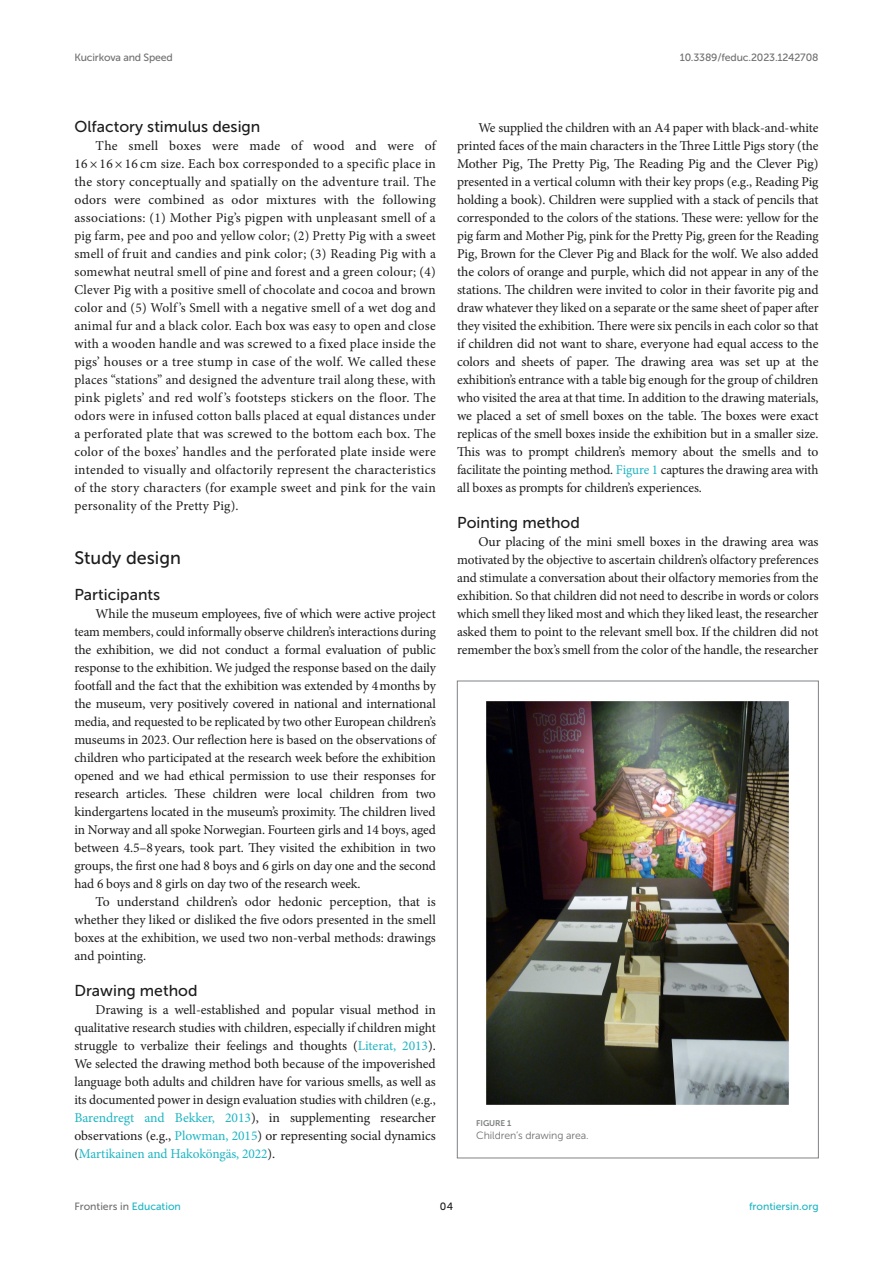
<style>
.page{position:relative;width:893px;height:1263px;background:#fff}
.page>*{position:absolute;margin:0;border:0;box-sizing:border-box;transform-origin:0 0}
.HEAD_2{font:18px "Museo Sans 500";color:#1b1c1b}
.HEAD_3{font:15.75px "Museo Sans 500";color:#1b1c1b}
.HEAD_3_after_HEAD_2{font:15.75px "Museo Sans 500";color:#1b1c1b}
.TEXT_FLUSH{font:13.5px/18px "Minion Pro";letter-spacing:-.005em;color:#1b1c1b;text-align:justify}
.TEXT{font:13.5px/18px "Minion Pro";letter-spacing:-.005em;color:#1b1c1b;text-align:justify}
.t1{font:10.5px "Museo Sans 500";letter-spacing:-.015em;color:#706f70}
.FIG_LEG{font:10.5px "Museo Sans 300";letter-spacing:-.01em;color:#706f70}
.t2{font:10.5px "Museo Sans 500";color:#1db5c3}
.t3{font:10.5px "Museo Sans 500";color:#1b1c1b}
.FIG_HD{font:8.25px "Museo Sans 700";letter-spacing:-.01em;color:#7e7f7f}
.s1{color:#1db5c3}
</style>
<div class="page">
<img style="left:486px;top:701px;width:303px;height:404px">
<p class="t1" style="left:74px;top:51px;width:100px">Kucirkova and Speed</p>
<p class="t1" style="left:680px;top:51px;width:140px">10.3389/feduc.2023.1242708</p>
<p class="HEAD_3" style="left:74px;top:118px;width:188px">Olfactory stimulus design</p>
<p class="TEXT_FLUSH" style="left:74px;top:137px;width:363px;text-indent:21px">The smell boxes were made of wood and were of 16 × 16 × 16 cm size. Each box corresponded to a specific place in the story conceptually and spatially on the adventure trail. The odors were combined as odor mixtures with the following associations: (1) Mother Pig’s pigpen with unpleasant smell of a pig farm, pee and poo and yellow color; (2) Pretty Pig with a sweet smell of fruit and candies and pink color; (3) Reading Pig with a somewhat neutral smell of pine and forest and a green colour; (4)<br>Clever Pig with a positive smell of chocolate and cocoa and brown color and (5) Wolf ’s Smell with a negative smell of a wet dog and animal fur and a black color. Each box was easy to open and close with a wooden handle and was screwed to a fixed place inside the pigs’ houses or a tree stump in case of the wolf. We called these places “stations” and designed the adventure trail along these, with pink piglets’ and red wolf ’s footsteps stickers on the floor. The odors were in infused cotton balls placed at equal distances under a perforated plate that was screwed to the bottom each box. The color of the boxes’ handles and the perforated plate inside were intended to visually and olfactorily represent the characteristics of the story characters (for example sweet and pink for the vain personality of the Pretty Pig).</p>
<p class="HEAD_2" style="left:74px;top:548px;width:108px">Study design</p>
<p class="HEAD_3_after_HEAD_2" style="left:74px;top:586px;width:87px">Participants</p>
<p class="TEXT_FLUSH" style="left:74px;top:605px;width:363px;text-indent:21px">While the museum employees, five of which were active project team members, could informally observe children’s interactions during the exhibition, we did not conduct a formal evaluation of public response to the exhibition. We judged the response based on the daily footfall and the fact that the exhibition was extended by 4months by the museum, very positively covered in national and international media, and requested to be replicated by two other European children’s museums in 2023. Our reflection here is based on the observations of children who participated at the research week before the exhibition opened and we had ethical permission to use their responses for research articles. These children were local children from two kindergartens located in the museum’s proximity. The children lived in Norway and all spoke Norwegian. Fourteen girls and 14 boys, aged between 4.5–8years, took part. They visited the exhibition in two groups, the first one had 8 boys and 6 girls on day one and the second had 6 boys and 8 girls on day two of the research week.</p>
<p class="TEXT" style="left:74px;top:893px;width:363px;text-indent:21px">To understand children’s odor hedonic perception, that is whether they liked or disliked the five odors presented in the smell boxes at the exhibition, we used two non-verbal methods: drawings and pointing.</p>
<p class="HEAD_3" style="left:74px;top:982px;width:125px">Drawing method</p>
<p class="TEXT_FLUSH" style="left:74px;top:1001px;width:363px;text-indent:21px">Drawing is a well-established and popular visual method in qualitative research studies with children, especially if children might struggle to verbalize their feelings and thoughts (<span class="s1">Literat, 2013</span>).<br>We selected the drawing method both because of the impoverished language both adults and children have for various smells, as well as its documented power in design evaluation studies with children (e.g., <span class="s1">Barendregt and Bekker, 2013</span>), in supplementing researcher observations (e.g., <span class="s1">Plowman, 2015</span>) or representing social dynamics (<span class="s1">Martikainen and Hakoköngäs, 2022</span>).</p>
<p class="TEXT" style="left:457px;top:119px;width:363px;text-indent:21px">We supplied the children with an A4 paper with black-and-white printed faces of the main characters in the Three Little Pigs story (the Mother Pig, The Pretty Pig, The Reading Pig and the Clever Pig) presented in a vertical column with their key props (e.g., Reading Pig holding a book). Children were supplied with a stack of pencils that corresponded to the colors of the stations. These were: yellow for the pig farm and Mother Pig, pink for the Pretty Pig, green for the Reading Pig, Brown for the Clever Pig and Black for the wolf. We also added the colors of orange and purple, which did not appear in any of the stations. The children were invited to color in their favorite pig and draw whatever they liked on a separate or the same sheet of paper after they visited the exhibition. There were six pencils in each color so that if children did not want to share, everyone had equal access to the colors and sheets of paper. The drawing area was set up at the exhibition’s entrance with a table big enough for the group of children who visited the area at that time. In addition to the drawing materials, we placed a set of smell boxes on the table. The boxes were exact replicas of the smell boxes inside the exhibition but in a smaller size.<br>This was to prompt children’s memory about the smells and to facilitate the pointing method. <span class="s1">Figure 1</span> captures the drawing area with all boxes as prompts for children’s experiences.</p>
<p class="HEAD_3" style="left:457px;top:514px;width:124px">Pointing method</p>
<p class="TEXT_FLUSH" style="left:457px;top:533px;width:363px;text-indent:21px">Our placing of the mini smell boxes in the drawing area was motivated by the objective to ascertain children’s olfactory preferences and stimulate a conversation about their olfactory memories from the exhibition. So that children did not need to describe in words or colors which smell they liked most and which they liked least, the researcher asked them to point to the relevant smell box. If the children did not remember the box’s smell from the color of the handle, the researcher</p>
<p class="FIG_HD" style="left:476px;top:1118px;width:37px">FIGURE 1</p>
<p class="FIG_LEG" style="left:476px;top:1130px;width:114px">Children’s drawing area.</p>
<p class="t1" style="left:74px;top:1200px;width:108px">Frontiers in <span class="s1">Education</span></p>
<p class="t3" style="left:440px;top:1200px;width:15px">04</p>
<p class="t2" style="left:749px;top:1200px;width:71px">frontiersin.org</p>
</div>
